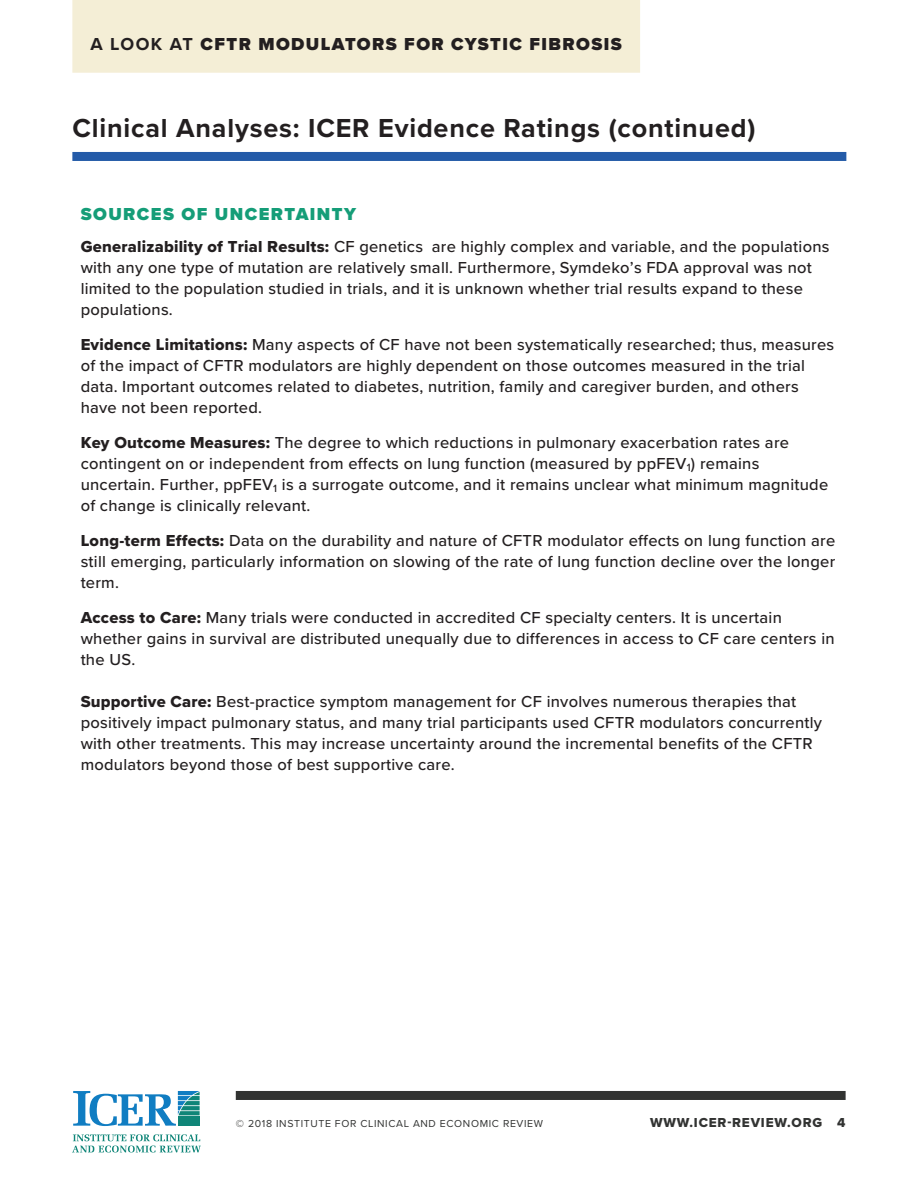
<style>
.page{position:relative;width:918px;height:1188px;background:#fff}
.page>*{position:absolute;margin:0;border:0;box-sizing:border-box;transform-origin:0 0}
.Header1{font:700 27px "Proxima Nova";letter-spacing:.03em;color:#231f20}
.t1{font:900 18px "Proxima Nova";letter-spacing:.08em;color:#231f20}
.Body{font:900 18px "Proxima Nova";letter-spacing:.08em;color:#159d78}
.Body-2{font:500 16.5px/21px "Proxima Nova";letter-spacing:.015em;color:#231f20}
.t2{font:13.5px "Proxima Nova Extrabld";letter-spacing:.06em;color:#323332}
.t3{font:10.5px "Proxima Nova";letter-spacing:.06em;color:#323332}
.s1{font-weight:700}
.s2{font-family:"Proxima Nova Extrabld";font-weight:400}
</style>
<div class="page">
<div style="left:236px;top:1091px;width:610px;height:9px;background:#323332"></div>
<div style="left:72px;top:0;width:568px;height:73px;background:#f4eed6"></div>
<svg style="left:72px;top:1134px;width:129px;height:18px"></svg>
<svg style="left:73px;top:1091px;width:127px;height:35px"></svg>
<div style="left:72px;top:152px;width:774px;height:9px;background:#245ba8"></div>
<p class="t1" style="left:90px;top:31px;width:533px"><span class="s1">A LOOK AT</span> CFTR MODULATORS FOR CYSTIC FIBROSIS</p>
<p class="Header1" style="left:72px;top:108px;width:685px">Clinical Analyses: ICER Evidence Ratings (continued)</p>
<p class="Body" style="left:81px;top:200px;width:277px">SOURCES OF UNCERTAINTY</p>
<p class="Body-2" style="left:81px;top:235px;width:750px"><span class="s2">Generalizability of Trial Results:</span> CF genetics are highly complex and variable, and the populations with any one type of mutation are relatively small. Furthermore, Symdeko’s FDA approval was not limited to the population studied in trials, and it is unknown whether trial results expand to these populations.</p>
<p class="Body-2" style="left:81px;top:333px;width:755px"><span class="s2">Evidence Limitations:</span> Many aspects of CF have not been systematically researched; thus, measures of the impact of CFTR modulators are highly dependent on those outcomes measured in the trial data. Important outcomes related to diabetes, nutrition, family and caregiver burden, and others have not been reported.</p>
<p class="Body-2" style="left:81px;top:431px;width:749px"><span class="s2">Key Outcome Measures:</span> The degree to which reductions in pulmonary exacerbation rates are contingent on or independent from effects on lung function (measured by ppFEV<sub>1</sub>) remains uncertain. Further, ppFEV<sub>1</sub> is a surrogate outcome, and it remains unclear what minimum magnitude of change is clinically relevant.</p>
<p class="Body-2" style="left:81px;top:529px;width:756px;text-align:justify"><span class="s2">Long-term Effects:</span> Data on the durability and nature of CFTR modulator effects on lung function are still emerging, particularly information on slowing of the rate of lung function decline over the longer term.</p>
<p class="Body-2" style="left:81px;top:606px;width:756px"><span class="s2">Access to Care:</span> Many trials were conducted in accredited CF specialty centers. It is uncertain whether gains in survival are distributed unequally due to differences in access to CF care centers in the US.</p>
<p class="Body-2" style="left:81px;top:691px;width:743px"><span class="s2">Supportive Care:</span> Best-practice symptom management for CF involves numerous therapies that positively impact pulmonary status, and many trial participants used CFTR modulators concurrently with other treatments. This may increase uncertainty around the incremental benefits of the CFTR modulators beyond those of best supportive care.</p>
<p class="t3" style="left:236px;top:1116px;width:309px">© 2018 INSTITUTE FOR CLINICAL AND ECONOMIC REVIEW</p>
<p class="t2" style="left:650px;top:1112px;width:197px">WWW.ICER-REVIEW.ORG 4</p>
</div>
